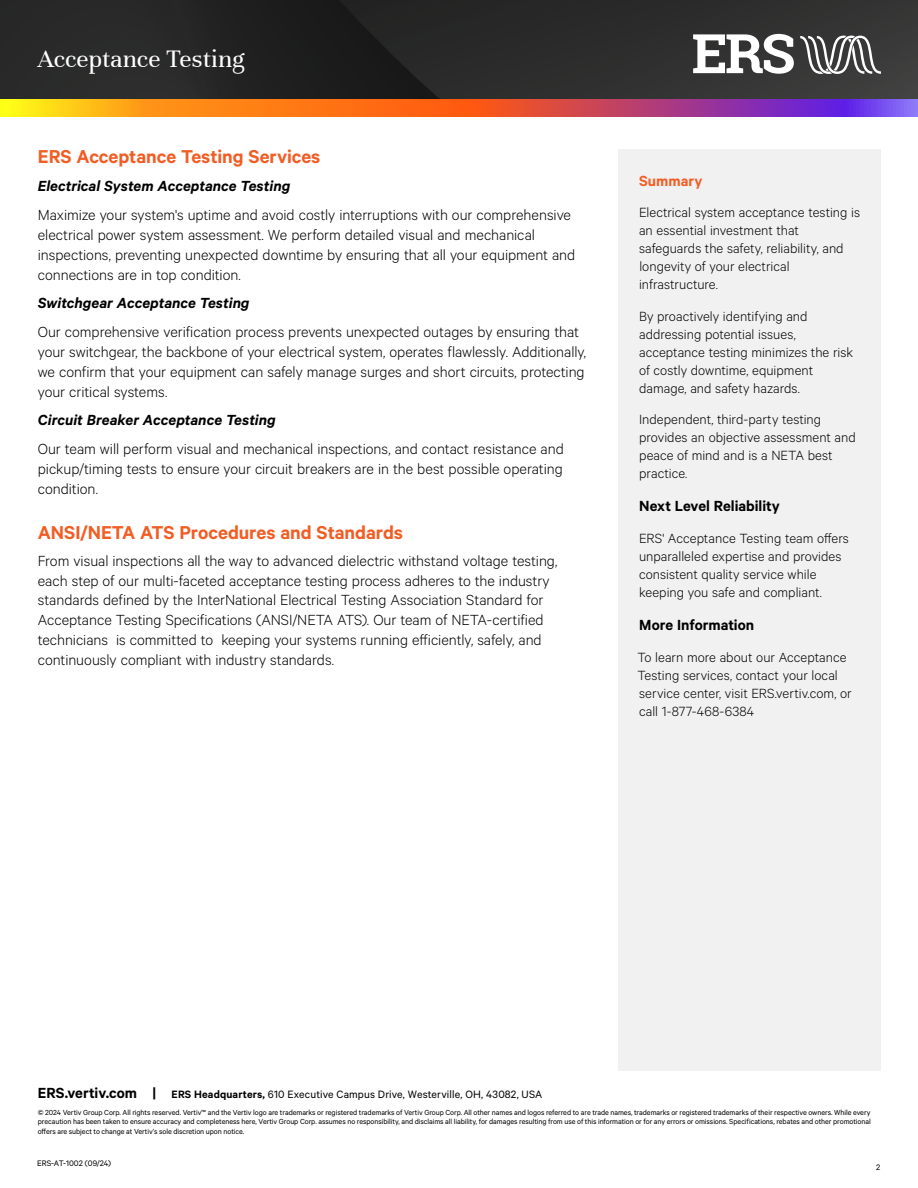
<style>
.page{position:relative;width:918px;height:1188px;background:#fff}
.page>*{position:absolute;margin:0;border:0;box-sizing:border-box;transform-origin:0 0}
.t1{font:27px "Unna";color:#fff}
.t2{font:600 21px "Calibre";color:#f15d24}
.t3{font:300 16.5px/19.8px "Calibre";color:#000}
.t4{font:italic 600 16.5px "Calibre";color:#000}
.t5{font:600 16.5px "Calibre";color:#000}
.t6{font:600 16.5px "Calibre";color:#f15d24}
.t7{font:300 15px/18px "Calibre";color:#000}
.t8{font:12px "Calibre";letter-spacing:.01em;color:#000}
.t9{font:9px "Calibre";color:#000}
.t10{font:8.25px/9.8px "Calibre";letter-spacing:-.01em;color:#000;text-align:justify}
.s1{font-weight:600;font-size:16.5px}
.s2{font-weight:600}
</style>
<div class="page">
<img style="left:0;top:0;width:918px;height:100px">
<svg style="left:0;top:100px;width:918px;height:16px"></svg>
<svg style="left:693px;top:34px;width:101px;height:40px"></svg>
<svg style="left:800px;top:36px;width:81px;height:38px"></svg>
<div style="left:618px;top:149px;width:263px;height:922px;background:#f1f1f2"></div>
<h1 class="t1" style="left:38px;top:43px;width:208px">Acceptance Testing</h1>
<p class="t2" style="left:38px;top:144px;width:284px">ERS Acceptance Testing Services</p>
<p class="t4" style="left:38px;top:177px;width:254px">Electrical System Acceptance Testing</p>
<p class="t3" style="left:38px;top:205px;width:539px">Maximize your system's uptime and avoid costly interruptions with our comprehensive electrical power system assessment. We perform detailed visual and mechanical inspections, preventing unexpected downtime by ensuring that all your equipment and connections are in top condition.</p>
<p class="t4" style="left:38px;top:294px;width:213px">Switchgear Acceptance Testing</p>
<p class="t3" style="left:38px;top:322px;width:550px">Our comprehensive verification process prevents unexpected outages by ensuring that your switchgear, the backbone of your electrical system, operates flawlessly. Additionally, we confirm that your equipment can safely manage surges and short circuits, protecting your critical systems.</p>
<p class="t4" style="left:38px;top:411px;width:239px">Circuit Breaker Acceptance Testing</p>
<p class="t3" style="left:38px;top:438px;width:528px;text-align:justify">Our team will perform visual and mechanical inspections, and contact resistance and pickup/timing tests to ensure your circuit breakers are in the best possible operating condition.</p>
<p class="t2" style="left:38px;top:520px;width:367px">ANSI/NETA ATS Procedures and Standards</p>
<p class="t3" style="left:38px;top:550px;width:521px">From visual inspections all the way to advanced dielectric withstand voltage testing, each step of our multi-faceted acceptance testing process adheres to the industry standards defined by the InterNational Electrical Testing Association Standard for Acceptance Testing Specifications (ANSI/NETA ATS). Our team of NETA-certified technicians is committed to keeping your systems running efficiently, safely, and continuously compliant with industry standards.</p>
<p class="t6" style="left:639px;top:171px;width:65px">Summary</p>
<p class="t7" style="left:639px;top:203px;width:222px">Electrical system acceptance testing is an essential investment that safeguards the safety, reliability, and longevity of your electrical infrastructure.</p>
<p class="t7" style="left:639px;top:306px;width:216px">By proactively identifying and addressing potential issues, acceptance testing minimizes the risk of costly downtime, equipment damage, and safety hazards.</p>
<p class="t7" style="left:639px;top:410px;width:218px">Independent, third-party testing provides an objective assessment and peace of mind and is a NETA best practice.</p>
<p class="t5" style="left:639px;top:497px;width:142px">Next Level Reliability</p>
<p class="t7" style="left:639px;top:529px;width:211px">ERS' Acceptance Testing team offers unparalleled expertise and provides consistent quality service while keeping you safe and compliant.</p>
<p class="t5" style="left:639px;top:615px;width:116px">More Information</p>
<p class="t7" style="left:637px;top:647px;width:216px">To learn more about our Acceptance Testing services, contact your local service center, visit ERS.vertiv.com, or call 1-877-468-6384</p>
<p class="t8" style="left:38px;top:1087px;width:506px"><span class="s1">ERS.vertiv.com |</span> <span class="s2">ERS Headquarters,</span> 610 Executive Campus Drive, Westerville, OH, 43082, USA</p>
<p class="t10" style="left:38px;top:1107px;width:834px">© 2024 Vertiv Group Corp. All rights reserved. Vertiv™ and the Vertiv logo are trademarks or registered trademarks of Vertiv Group Corp. All other names and logos referred to are trade names, trademarks or registered trademarks of their respective owners. While every precaution has been taken to ensure accuracy and completeness here, Vertiv Group Corp. assumes no responsibility, and disclaims all liability, for damages resulting from use of this information or for any errors or omissions. Specifications, rebates and other promotional offers are subject to change at Vertiv’s sole discretion upon notice.</p>
<p class="t9" style="left:37px;top:1158px;width:76px">ERS-AT-1002 (09/24)</p>
<p class="t9" style="left:876px;top:1162px;width:6px">2</p>
</div>
